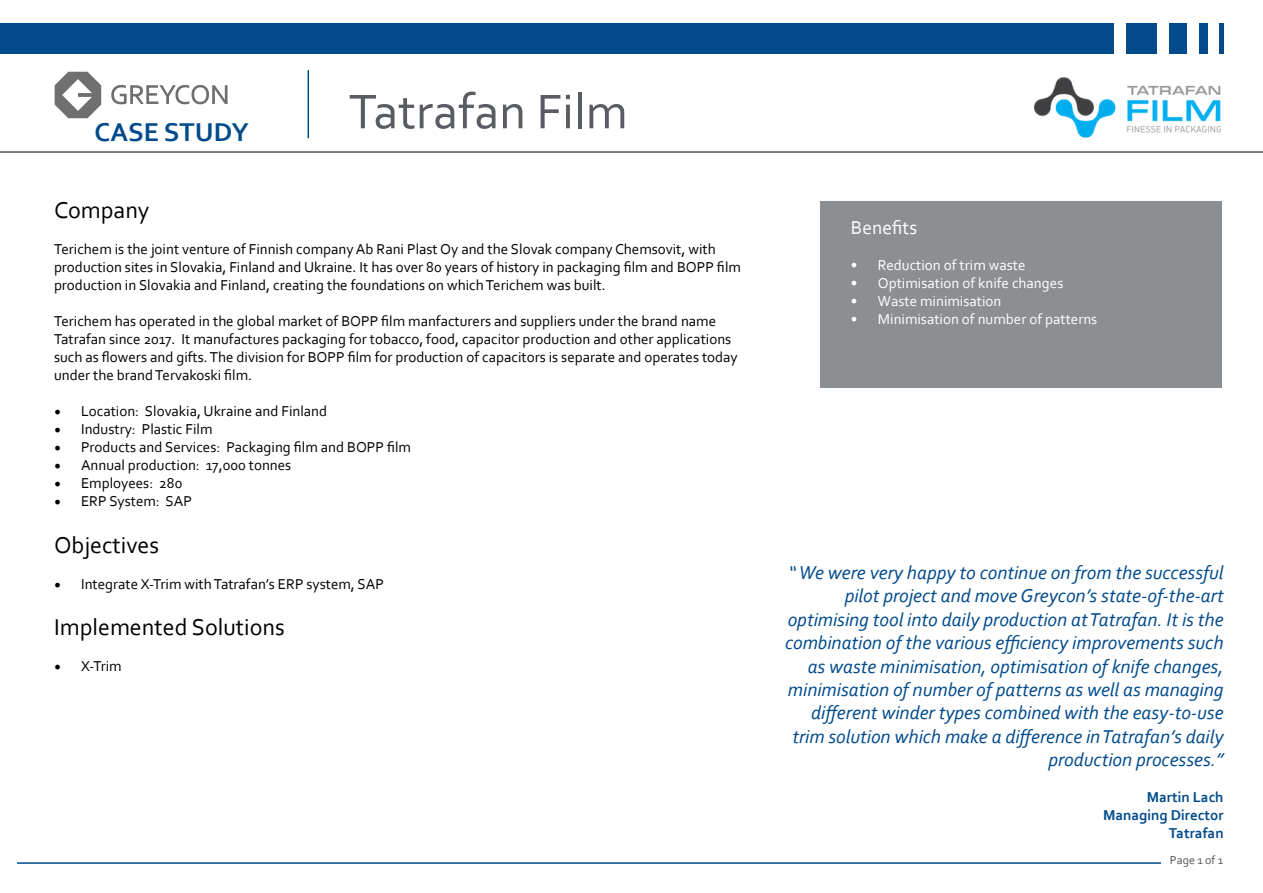
<style>
.page{position:relative;width:1263px;height:893px;background:#fff}
.page>*{position:absolute;margin:0;border:0;box-sizing:border-box;transform-origin:0 0}
.t1{font:51px "Corbel";color:#595c61}
.t2{font:700 27px "Corbel";color:#004a8c}
.t3{font:24px "Corbel";color:#000}
.t4{font:italic 19.5px/23.4px "Corbel";color:#004a8c;text-align:right}
.t5{font:19.5px "Corbel";color:#fff}
.t6{font:15px/18px "Corbel";color:#000}
.t7{font:15px "Corbel";color:#fff}
.t8{font:700 15px/18px "Corbel";color:#004a8c;text-align:right}
.t9{font:12px "Corbel";color:#525251}
.s1{font-family:"Minion Pro";font-size:18px}
</style>
<div class="page">
<div style="left:0;top:23px;width:1113px;height:31px;background:#004a8c"></div>
<div style="left:1126px;top:23px;width:31px;height:31px;background:#004a8c"></div>
<div style="left:1169px;top:23px;width:17px;height:31px;background:#004a8c"></div>
<div style="left:1199px;top:23px;width:9px;height:31px;background:#004a8c"></div>
<div style="left:1219px;top:23px;width:5px;height:31px;background:#004a8c"></div>
<hr style="left:1262px;top:23px;width:1px;height:31px;background:#004a8c">
<hr style="left:17px;top:862px;width:1144px;height:2px;background:#004a8c">
<svg style="left:111px;top:85px;width:117px;height:19px"></svg>
<svg style="left:55px;top:72px;width:46px;height:46px"></svg>
<hr style="left:0;top:151px;width:1263px;height:2px;background:#525251">
<hr style="left:308px;top:70px;width:1px;height:68px;background:#004a8c">
<div style="left:820px;top:201px;width:401px;height:186px;background:#8b8f91"></div>
<img style="left:1034px;top:77px;width:187px;height:61px">
<h2 class="t2" style="left:95px;top:116px;width:156px">CASE STUDY</h2>
<h1 class="t1" style="left:349px;top:80px;width:281px">Tatrafan Film</h1>
<h3 class="t3" style="left:54px;top:195px;width:97px">Company</h3>
<p class="t6" style="left:54px;top:239px;width:688px">Terichem is the joint venture of Finnish company Ab Rani Plast Oy and the Slovak company Chemsovit, with production sites in Slovakia, Finland and Ukraine. It has over 80 years of history in packaging film and BOPP film production in Slovakia and Finland, creating the foundations on which Terichem was built.</p>
<p class="t6" style="left:54px;top:311px;width:685px">Terichem has operated in the global market of BOPP film manfacturers and suppliers under the brand name Tatrafan since 2017. It manufactures packaging for tobacco, food, capacitor production and other applications such as flowers and gifts. The division for BOPP film for production of capacitors is separate and operates today under the brand Tervakoski film.</p>
<p class="t6" style="left:54px;top:401px;width:275px"><span class="s1">•</span> Location: Slovakia, Ukraine and Finland</p>
<p class="t6" style="left:54px;top:419px;width:160px"><span class="s1">•</span> Industry: Plastic Film</p>
<p class="t6" style="left:54px;top:437px;width:358px"><span class="s1">•</span> Products and Services: Packaging film and BOPP film</p>
<p class="t6" style="left:54px;top:455px;width:239px"><span class="s1">•</span> Annual production: 17,000 tonnes</p>
<p class="t6" style="left:54px;top:473px;width:130px"><span class="s1">•</span> Employees: 280</p>
<p class="t6" style="left:54px;top:491px;width:139px"><span class="s1">•</span> ERP System: SAP</p>
<h3 class="t3" style="left:54px;top:530px;width:107px">Objectives</h3>
<p class="t6" style="left:54px;top:574px;width:331px"><span class="s1">•</span> Integrate X-Trim with Tatrafan’s ERP system, SAP</p>
<h3 class="t3" style="left:54px;top:612px;width:232px">Implemented Solutions</h3>
<p class="t6" style="left:54px;top:657px;width:69px"><span class="s1">•</span> X-Trim</p>
<h3 class="t5" style="left:851px;top:216px;width:68px">Benefits</h3>
<p class="t7" style="left:851px;top:256px;width:176px">• Reduction of trim waste</p>
<p class="t7" style="left:851px;top:274px;width:214px">• Optimisation of knife changes</p>
<p class="t7" style="left:851px;top:292px;width:152px">• Waste minimisation</p>
<p class="t7" style="left:851px;top:310px;width:248px">• Minimisation of number of patterns</p>
<p class="t4" style="left:785px;top:560px;width:440px">“ We were very happy to continue on from the successful pilot project and move Greycon’s state-of-the-art optimising tool into daily production at Tatrafan. It is the combination of the various efficiency improvements such as waste minimisation, optimisation of knife changes, minimisation of number of patterns as well as managing different winder types combined with the easy-to-use trim solution which make a difference in Tatrafan’s daily production processes.”</p>
<p class="t8" style="left:1103px;top:788px;width:122px">Martin Lach<br>Managing Director<br>Tatrafan</p>
<p class="t9" style="left:1170px;top:852px;width:55px">Page 1 of 1</p>
</div>
